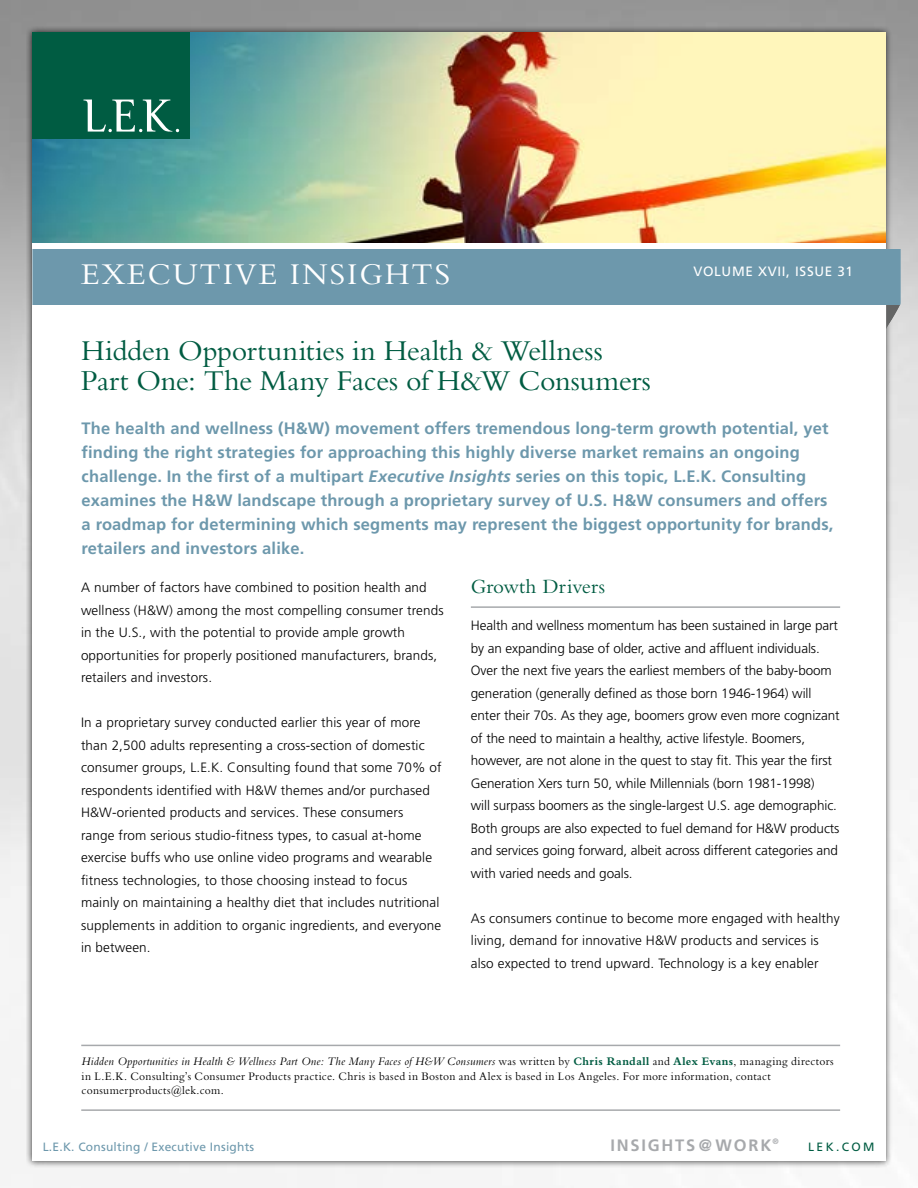
<style>
.page{position:relative;width:918px;height:1188px;background:#fff}
.page>*{position:absolute;margin:0;border:0;box-sizing:border-box;transform-origin:0 0}
.t1{font:31.5px "Bembo Std";letter-spacing:.06em;color:#fff}
.t2{font:30px/30px "Bembo Std";letter-spacing:-.005em;color:#005c42}
.t3{font:21px "Bembo Std";letter-spacing:.01em;color:#005c42}
.t4{font:700 16.5px/24px "Frutiger";letter-spacing:.01em;color:#6d98ac}
.t5{font:700 16.5px "Frutiger";letter-spacing:.11em;color:#a7a9ac}
.t6{font:300 13.5px/22.5px "Frutiger";letter-spacing:.01em;color:#000}
.t7{font:13.5px "Frutiger";letter-spacing:.05em;color:#fff}
.t8{font:12px/14.4px "Bembo Std";letter-spacing:.02em;color:#000}
.t9{font:12px "Frutiger";letter-spacing:.02em;color:#6d98ac}
.t10{font:12px "Frutiger";letter-spacing:.2em;color:#005c42}
.s1{font-style:italic}
.s2{font-weight:700;color:#005c42}
</style>
<div class="page">
<div style="left:26px;top:26px;width:867px;height:1141px;background:#000;opacity:.75"></div>
<div style="left:32px;top:32px;width:854px;height:1129px;background:#fff"></div>
<svg style="left:886px;top:304px;width:15px;height:25px"></svg>
<div style="left:32px;top:249px;width:869px;height:55px;background:#6d98ac"></div>
<hr style="left:81px;top:1045px;width:759px;height:1px;background:#a7a9ac">
<hr style="left:81px;top:1109px;width:759px;height:2px;background:#a7a9ac">
<hr style="left:471px;top:606px;width:369px;height:2px;background:#a7a9ac">
<img style="left:32px;top:33px;width:854px;height:210px">
<div style="left:32px;top:32px;width:158px;height:107px;background:#005c42"></div>
<svg style="left:83px;top:100px;width:96px;height:32px"></svg>
<h1 class="t1" style="left:81px;top:256px;width:371px">Exe cutive insights</h1>
<h2 class="t2" style="left:81px;top:335px;width:571px">Hidden Opportunities in Health &amp; Wellness<br>Part One: The Many Faces of H&amp;W Consumers</h2>
<p class="t7" style="left:693px;top:263px;width:161px">Volume XVi I, Issue 31</p>
<p class="t4" style="left:82px;top:416px;width:753px">The health and wellness (H &amp;W) movement offers tremendous long-term growth potential, yet finding the right strategies for approaching this highly diverse market remains an ongoing challenge. In the first of a multipart <span class="s1">Executive Insights</span> series on this topic, L.E.K. Consulting examines the H &amp;W landscape through a proprietary survey of U.S. H &amp;W consumers and offers a roadmap for determining which segments may represent the biggest opportunity for brands, retailers and investors alike.</p>
<p class="t6" style="left:81px;top:576px;width:364px">A number of factors have combined to position health and wellness (H&amp;W) among the most compelling consumer trends in the U.S., with the potential to provide ample growth opportunities for properly positioned manufacturers, brands, retailers and investors.</p>
<p class="t6" style="left:81px;top:711px;width:362px">In a proprietary survey conducted earlier this year of more than 2,500 adults representing a cross-section of domestic consumer groups, L.E.K. Consulting found that some 70% of respondents identified with H&amp;W themes and/or purchased H&amp;W-oriented products and services. These consumers<br>range from serious studio-fitness types, to casual at-home exercise buffs who use online video programs and wearable fitness technologies, to those choosing instead to focus mainly on maintaining a healthy diet that includes nutritional supplements in addition to organic ingredients, and everyone in between.</p>
<h3 class="t3" style="left:471px;top:574px;width:136px">Growth Drivers</h3>
<p class="t6" style="left:471px;top:614px;width:370px">Health and wellness momentum has been sustained in large part by an expanding base of older, active and affluent individuals.<br>Over the next five years the earliest members of the baby-boom generation (generally defined as those born 1946-1964) will enter their 70s. As they age, boomers grow even more cognizant of the need to maintain a healthy, active lifestyle. Boomers, however, are not alone in the quest to stay fit. This year the first Generation Xers turn 50, while Millennials (born 1981-1998)<br>will surpass boomers as the single-largest U.S. age demographic.<br>Both groups are also expected to fuel demand for H&amp;W products and services going forward, albeit across different categories and with varied needs and goals.</p>
<p class="t6" style="left:471px;top:907px;width:370px">As consumers continue to become more engaged with healthy living, demand for innovative H&amp;W products and services is also expected to trend upward. Technology is a key enabler</p>
<p class="t8" style="left:82px;top:1054px;width:754px"><span class="s1">Hidden Opportunities in Health &amp; Wellness Part One: The Many Faces of H&amp;W Consumers</span> was written by <span class="s2">Chris Randall</span> and <span class="s2">Alex Evans</span>, managing directors in L.E.K. Consulting’s Consumer Products practice. Chris is based in Boston and Alex is based in Los Angeles. For more information, contact consumerproducts@lek.com.</p>
<p class="t5" style="left:610px;top:1136px;width:170px">insights@WORK<sup>®</sup></p>
<p class="t9" style="left:43px;top:1140px;width:213px">L.E .K. Consulting / Executive Insights</p>
<p class="t10" style="left:808px;top:1140px;width:68px">lek.com</p>
</div>
